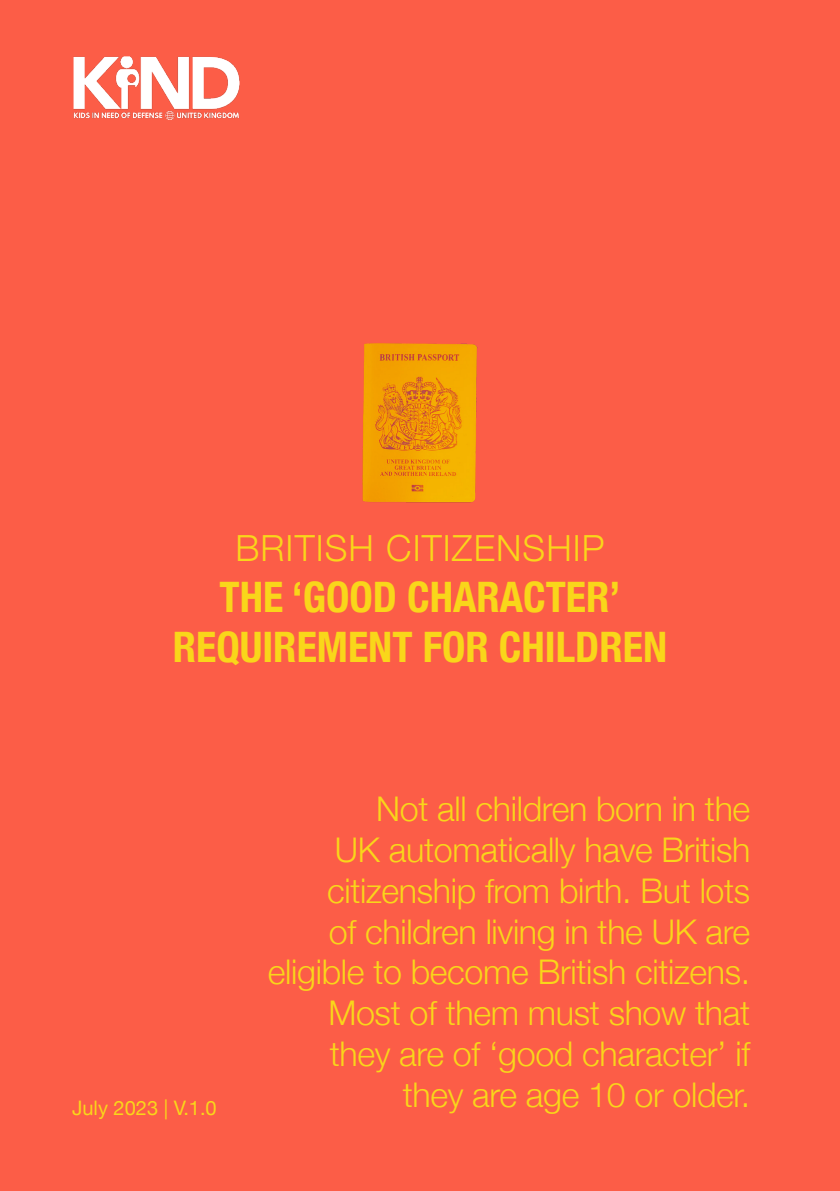
<style>
.page{position:relative;width:840px;height:1191px;background:#fff}
.page>*{position:absolute;margin:0;border:0;box-sizing:border-box;transform-origin:0 0}
.t1{font:700 condensed 42px "Helvetica Neue";color:#f9d61a}
.t2{font:300 36px "Helvetica Neue";letter-spacing:.03em;color:#f9d61a}
.t3{font:300 34px/40.8px "Helvetica Neue";letter-spacing:-.01em;color:#f9d61a;text-align:right}
.t4{font:20px "Helvetica Neue";color:#f9d61a}
</style>
<div class="page">
<div style="left:0;top:0;width:839px;height:1191px;background:#fc5d47"></div>
<img style="left:362px;top:343px;width:116px;height:160px">
<img style="left:73px;top:57px;width:167px;height:62px">
<p class="t2" style="left:235px;top:519px;width:370px">BRITISH CITIZENSHIP</p>
<p class="t1" style="left:219px;top:562px;width:402px">THE ‘GOOD CHARACTER’</p>
<p class="t1" style="left:173px;top:612px;width:495px">REQUIREMENT FOR CHILDREN</p>
<p class="t4" style="left:72px;top:1093px;width:146px">July 2023 | V.1.0</p>
<p class="t3" style="left:268px;top:786px;width:483px">Not all children born in the<br>UK automatically have British citizenship from birth. But lots<br>of children living in the UK are eligible to become British citizens.<br>Most of them must show that they are of ‘good character’ if they are age 10 or older.</p>
</div>
